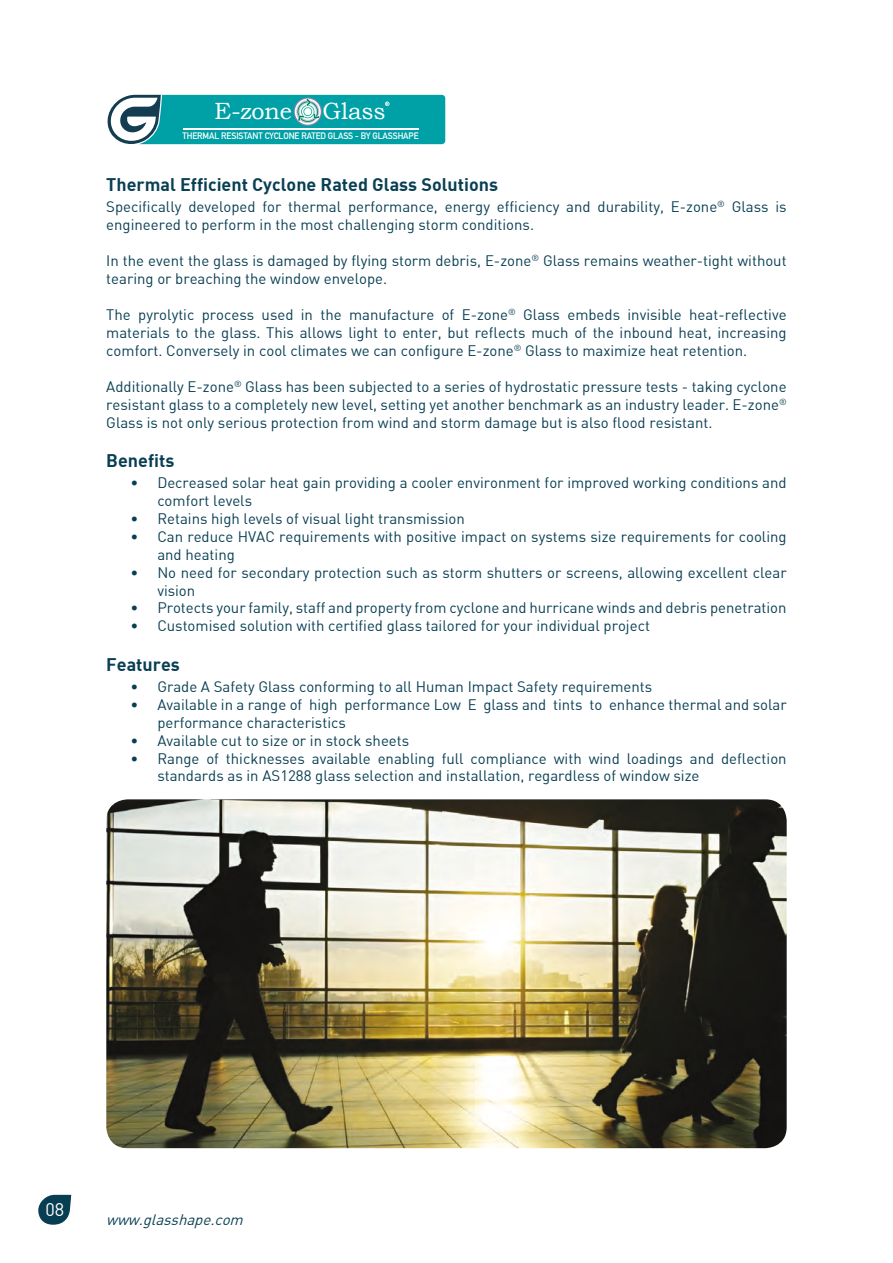
<style>
.page{position:relative;width:893px;height:1263px;background:#fff}
.page>*{position:absolute;margin:0;border:0;box-sizing:border-box;transform-origin:0 0}
.t1{font:23.4px "Bookman Old Style";letter-spacing:-.005em;color:#fff}
.t2{font:700 18px "DI Nbek";color:#093f53}
.t3{font:18px "DIN Bek";color:#fff}
.t4{font:15px/18px "DIN Bek";color:#093f53}
.t5{font:italic 15px "DIN Bek";color:#093f53}
.t6{font:700 9.15px "DIN Alternate";letter-spacing:-.01em;color:#fff;scale:.96 1}
.t7{font:700 3.3px "DIN Alternate";color:#fff;scale:1.09 1}
</style>
<div class="page">
<svg style="left:38px;top:1195px;width:33px;height:30px"></svg>
<img style="left:106px;top:799px;width:681px;height:349px">
<svg style="left:107px;top:94px;width:339px;height:51px;background:#2aa9ae"></svg>
<hr style="left:183px;top:128px;width:235px;height:1px;background:#fff">
<h1 class="t1" style="left:323px;top:96px;width:65px">Glass</h1>
<p class="t7" style="left:386px;top:101px;width:4px">R</p>
<h1 class="t1" style="left:215px;top:96px;width:79px">E-zone</h1>
<p class="t6" style="left:183px;top:129px;width:247px">THERMAL RESISTANT CYCLONE RATED GLASS - BY GLASSHAPE</p>
<p class="t2" style="left:106px;top:173px;width:393px">Thermal Efficient Cyclone Rated Glass Solutions</p>
<p class="t4" style="left:106px;top:198px;width:682px">Specifically developed for thermal performance, energy efficiency and durability, E-zone<sup>®</sup> Glass is engineered to perform in the most challenging storm conditions.</p>
<p class="t4" style="left:106px;top:251px;width:682px">In the event the glass is damaged by flying storm debris, E-zone<sup>®</sup> Glass remains weather-tight without tearing or breaching the window envelope.</p>
<p class="t4" style="left:106px;top:305px;width:682px;text-align:justify">The pyrolytic process used in the manufacture of E-zone<sup>®</sup> Glass embeds invisible heat-reflective materials to the glass. This allows light to enter, but reflects much of the inbound heat, increasing comfort. Conversely in cool climates we can configure E-zone<sup>®</sup> Glass to maximize heat retention.</p>
<p class="t4" style="left:106px;top:377px;width:682px;text-align:justify">Additionally E-zone<sup>®</sup> Glass has been subjected to a series of hydrostatic pressure tests - taking cyclone resistant glass to a completely new level, setting yet another benchmark as an industry leader. E-zone<sup>® </sup>Glass is not only serious protection from wind and storm damage but is also flood resistant.</p>
<p class="t2" style="left:106px;top:449px;width:70px">Benefits</p>
<p class="t4" style="left:157px;top:473px;width:631px;text-indent:-27px">• Decreased solar heat gain providing a cooler environment for improved working conditions and comfort levels</p>
<p class="t4" style="left:130px;top:509px;width:336px">• Retains high levels of visual light transmission</p>
<p class="t4" style="left:157px;top:527px;width:631px;text-indent:-27px">• Can reduce HVAC requirements with positive impact on systems size requirements for cooling and heating</p>
<p class="t4" style="left:157px;top:563px;width:631px;text-indent:-27px">• No need for secondary protection such as storm shutters or screens, allowing excellent clear vision</p>
<p class="t4" style="left:130px;top:599px;width:658px">• Protects your family, staff and property from cyclone and hurricane winds and debris penetration</p>
<p class="t4" style="left:130px;top:617px;width:521px">• Customised solution with certified glass tailored for your individual project</p>
<p class="t2" style="left:106px;top:652px;width:75px">Features</p>
<p class="t4" style="left:130px;top:677px;width:523px">• Grade A Safety Glass conforming to all Human Impact Safety requirements</p>
<p class="t4" style="left:157px;top:695px;width:631px;text-indent:-27px">• Available in a range of high performance Low E glass and tints to enhance thermal and solar performance characteristics</p>
<p class="t4" style="left:130px;top:731px;width:280px">• Available cut to size or in stock sheets</p>
<p class="t4" style="left:157px;top:749px;width:631px;text-indent:-27px">• Range of thicknesses available enabling full compliance with wind loadings and deflection standards as in AS1288 glass selection and installation, regardless of window size</p>
<p class="t3" style="left:45px;top:1198px;width:20px">08</p>
<p class="t5" style="left:106px;top:1210px;width:143px">www.glasshape.com</p>
</div>
